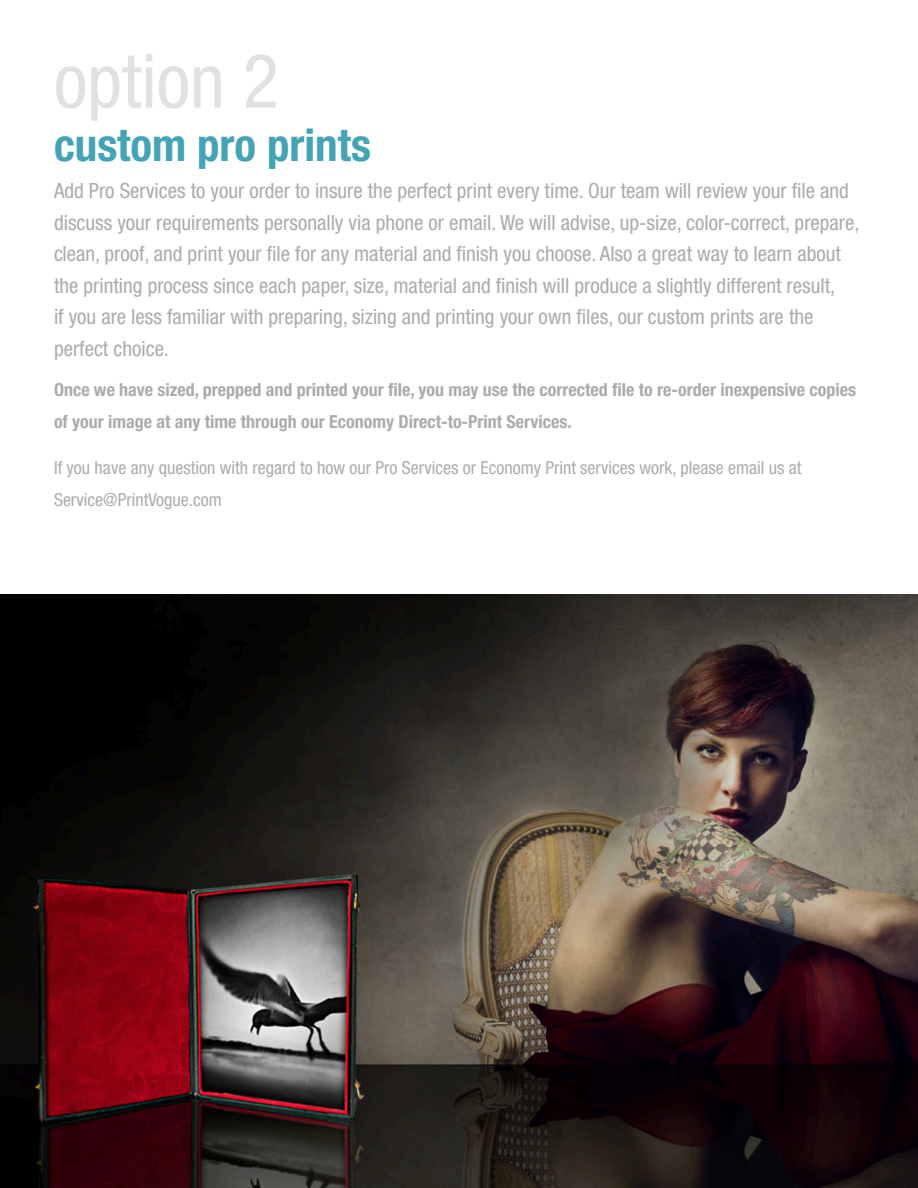
<style>
.page{position:relative;width:918px;height:1188px;background:#fff}
.page>*{position:absolute;margin:0;border:0;box-sizing:border-box;transform-origin:0 0}
.t1{font:condensed 75px "Helvetica Neue LT Std";color:#e3e0e1}
.t2{font:700 condensed 45px "Helvetica Neue LT Std";color:#44a4b6}
.t3{font:condensed 21px/31.5px "Helvetica Neue LT Std";color:#adaaab}
.t4{font:700 condensed 18px/31.5px "Helvetica Neue LT Std";color:#adaaab}
.t5{font:condensed 18px "Helvetica Neue LT Std";color:#adaaab}
</style>
<div class="page">
<img style="left:0;top:594px;width:918px;height:594px">
<p class="t1" style="left:54px;top:38px;width:226px">option 2</p>
<p class="t2" style="left:54px;top:117px;width:319px">custom pro prints</p>
<p class="t3" style="left:54px;top:175px;width:807px">Add Pro Services to your order to insure the perfect print every time. Our team will review your file and discuss your requirements personally via phone or email. We will advise, up-size, color-correct, prepare, clean, proof, and print your file for any material and finish you choose. Also a great way to learn about the printing process since each paper, size, material and finish will produce a slightly different result,</p>
<p class="t3" style="left:54px;top:301px;width:761px">if you are less familiar with preparing, sizing and printing your own files, our custom prints are the</p>
<p class="t3" style="left:54px;top:332px;width:117px">perfect choice.</p>
<p class="t4" style="left:54px;top:374px;width:804px">Once we have sized, prepped and printed your file, you may use the corrected file to re-order inexpensive copies of your image at any time through our Economy Direct-to-Print Services.</p>
<p class="t5" style="left:54px;top:457px;width:749px">If you have any question with regard to how our Pro Services or Economy Print services work, please email us at</p>
<p class="t5" style="left:54px;top:489px;width:169px">Service@PrintVogue.com</p>
</div>
